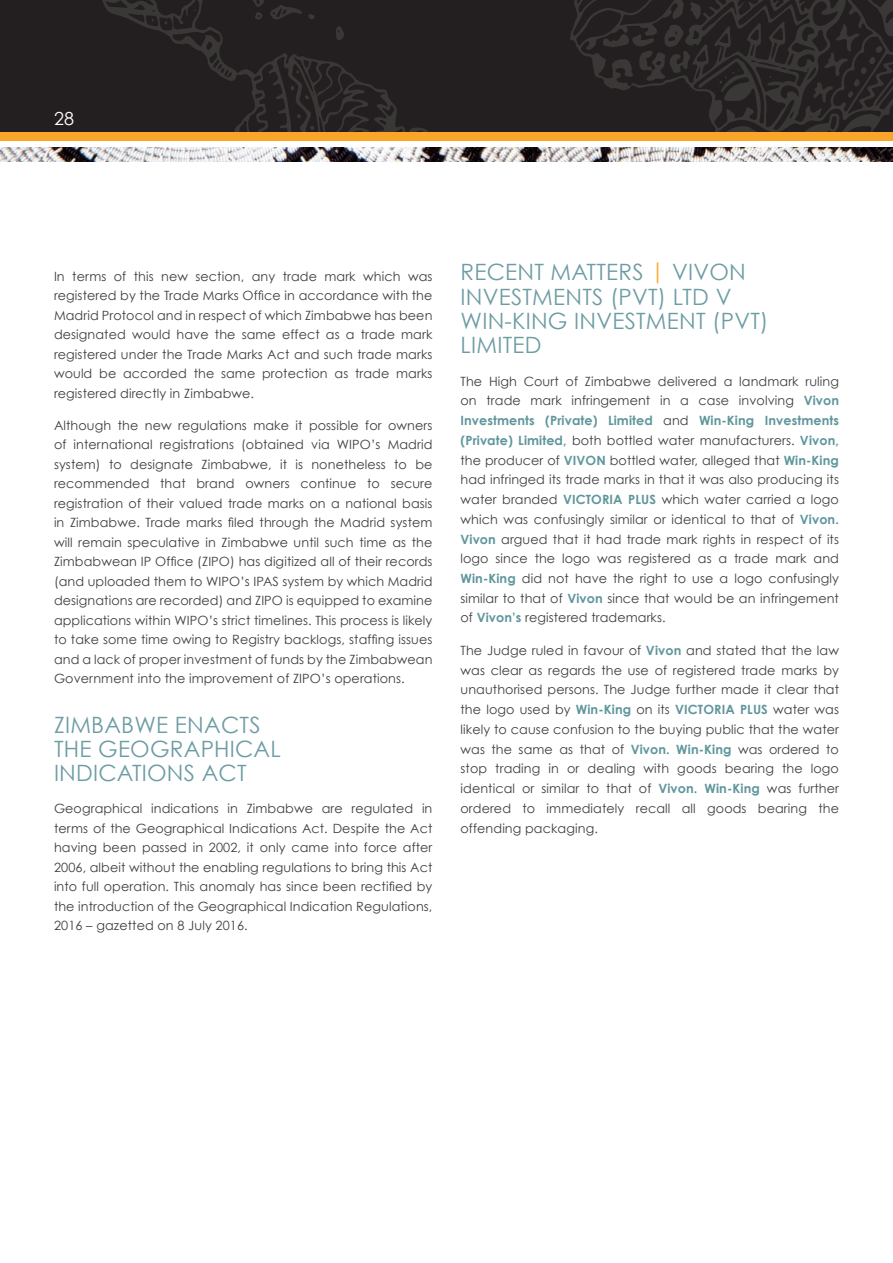
<style>
.page{position:relative;width:893px;height:1263px;background:#fff}
.page>*{position:absolute;margin:0;border:0;box-sizing:border-box;transform-origin:0 0}
.t1{font:22.5px/24.3px "Century Gothic";letter-spacing:.01em;color:#6d9da4}
.t2{font:18px "Century Gothic";color:#fff}
.t3{font:12.75px/19.5px "Century Gothic";letter-spacing:.01em;color:#3e3e3f;text-align:justify}
.s1{color:#fbae3e}
.s2{font-weight:700;color:#5f969c}
</style>
<div class="page">
<div style="left:0;top:0;width:893px;height:133px;background:#231f20"></div>
<svg style="left:570px;top:0;width:323px;height:132px"></svg>
<svg style="left:102px;top:0;width:326px;height:132px"></svg>
<div style="left:0;top:132px;width:893px;height:8px;background:#f9a628"></div>
<img style="left:0;top:147px;width:893px;height:15px">
<h2 class="t2" style="left:54px;top:108px;width:22px">28</h2>
<p class="t3" style="left:54px;top:266px;width:380px">In terms of this new section, any trade mark which was registered by the Trade Marks Office in accordance with the Madrid Protocol and in respect of which Zimbabwe has been designated would have the same effect as a trade mark registered under the Trade Marks Act and such trade marks would be accorded the same protection as trade marks registered directly in Zimbabwe.</p>
<p class="t3" style="left:54px;top:415px;width:380px">Although the new regulations make it possible for owners of international registrations (obtained via WIPO’s Madrid system) to designate Zimbabwe, it is nonetheless to be recommended that brand owners continue to secure registration of their valued trade marks on a national basis in Zimbabwe. Trade marks filed through the Madrid system will remain speculative in Zimbabwe until such time as the Zimbabwean IP Office (ZIPO) has digitized all of their records (and uploaded them to WIPO’s IPAS system by which Madrid designations are recorded) and ZIPO is equipped to examine applications within WIPO’s strict timelines. This process is likely to take some time owing to Registry backlogs, staffing issues and a lack of proper investment of funds by the Zimbabwean Government into the improvement of ZIPO’s operations.</p>
<h1 class="t1" style="left:54px;top:713px;width:228px">ZIMBABWE ENACTS<br>THE GEOGRAPHICAL<br>INDICATIONS ACT</h1>
<p class="t3" style="left:54px;top:799px;width:380px">Geographical indications in Zimbabwe are regulated in terms of the Geographical Indications Act. Despite the Act having been passed in 2002, it only came into force after 2006, albeit without the enabling regulations to bring this Act into full operation. This anomaly has since been rectified by the introduction of the Geographical Indication Regulations, 2016 – gazetted on 8 July 2016.</p>
<h1 class="t1" style="left:460px;top:260px;width:309px">RECENT MATTERS <span class="s1">|</span> VIVON<br>INVESTMENTS (PVT) LTD V<br>WIN-KING INVESTMENT (PVT)<br>LIMITED</h1>
<p class="t3" style="left:460px;top:371px;width:380px">The High Court of Zimbabwe delivered a landmark ruling on trade mark infringement in a case involving <span class="s2">Vivon Investments (Private) Limited</span> and <span class="s2">Win-King Investments (Private) Limited,</span> both bottled water manufacturers. <span class="s2">Vivon, </span>the producer of <span class="s2">VIVON</span> bottled water, alleged that <span class="s2">Win-King </span>had infringed its trade marks in that it was also producing its water branded <span class="s2">VICTORIA PLUS</span> which water carried a logo which was confusingly similar or identical to that of <span class="s2">Vivon.<br>Vivon</span> argued that it had trade mark rights in respect of its logo since the logo was registered as a trade mark and <span class="s2">Win-King</span> did not have the right to use a logo confusingly similar to that of <span class="s2">Vivon</span> since that would be an infringement of <span class="s2">Vivon’s</span> registered trademarks.</p>
<p class="t3" style="left:460px;top:640px;width:380px">The Judge ruled in favour of <span class="s2">Vivon</span> and stated that the law was clear as regards the use of registered trade marks by unauthorised persons. The Judge further made it clear that the logo used by <span class="s2">Win-King</span> on its <span class="s2">VICTORIA PLUS</span> water was likely to cause confusion to the buying public that the water was the same as that of <span class="s2">Vivon. Win-King</span> was ordered to stop trading in or dealing with goods bearing the logo identical or similar to that of <span class="s2">Vivon. Win-King</span> was further ordered to immediately recall all goods bearing the offending packaging.</p>
</div>
